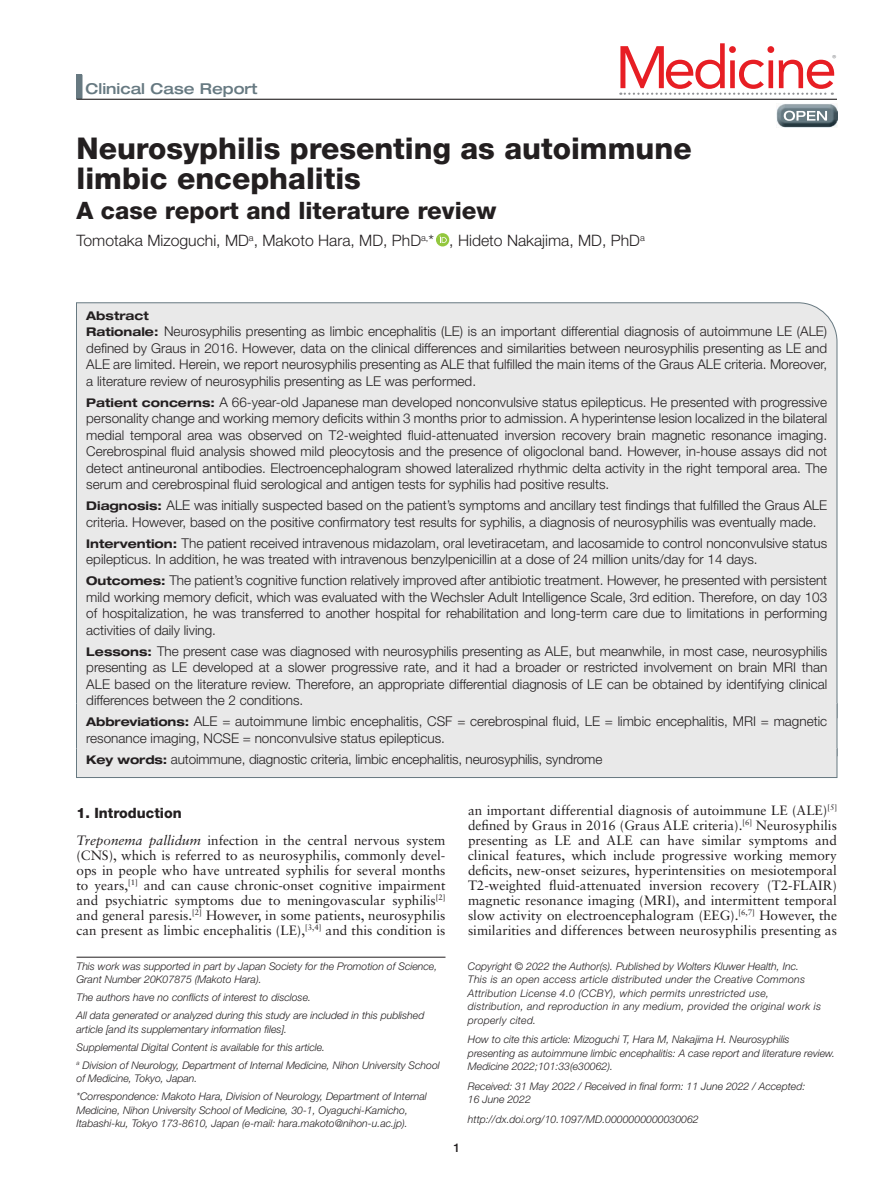
<style>
.page{position:relative;width:891px;height:1188px;background:#fff}
.page>*{position:absolute;margin:0;border:0;box-sizing:border-box;transform-origin:0 0}
.t1{font:59.4px "Avenir";letter-spacing:-.06em;color:#e71e24}
.t2{font:800 30px/30px "Helvetica Neue LT Std";color:#231f20}
.t3{font:800 24px "Helvetica Neue LT Std";color:#231f20}
.t4{font:300 15.75px "Helvetica Neue LT Std";color:#231f20}
.t5{font:500 expanded 15px "Helvetica Neue LT Std";color:#667981}
.t6{font:800 14.25px "Helvetica Neue LT Std";color:#231f20}
.t7{font:300 13.5px/16.5px "Helvetica Neue LT Std";color:#231f20;text-align:justify}
.t8{font:13.5px/15px "Sabon LT Std";color:#231f20;text-align:justify}
.t9{font:700 expanded 12px "Helvetica Neue LT Std";color:#231f20}
.t10{font:500 12px "Helvetica Neue LT Std";color:#231f20}
.t11{font:italic 300 10.5px/13.5px "Helvetica Neue LT Std";color:#231f20}
.t12{font:italic 300 10.5px/13.5px "Helvetica Neue LT Std";letter-spacing:.025em;color:#231f20}
.t13{font:500 10.35px "Akzidenz Grotesk BE";color:#909295}
.s1{font-weight:700;font-stretch:expanded;font-size:12px}
.s2{font-style:italic}
</style>
<div class="page">
<div style="left:76px;top:74px;width:6px;height:25px;background:#677981"></div>
<hr style="left:76px;top:99px;width:761px;height:1px;background:#231f20">
<img style="left:776px;top:104px;width:61px;height:24px">
<svg style="left:784px;top:111px;width:43px;height:10px"></svg>
<svg style="left:620px;top:93px;width:213px;height:2px"></svg>
<div style="left:76px;top:302px;width:762px;height:417px;background:#e9e9e9"></div>
<div style="left:76px;top:703px;width:761px;height:54px;background:#e9e9e9"></div>
<div style="left:76px;top:748px;width:761px;height:30px;background:#e9e9e9"></div>
<div style="left:76px;top:748px;width:761px;height:30px;border:1px solid #677981"></div>
<div style="left:436px;top:233px;width:13px;height:13px;background:#93c73e;border-radius:50%"></div>
<svg style="left:440px;top:236px;width:7px;height:7px"></svg>
<hr style="left:76px;top:957px;width:370px;height:1px;background:#231f20">
<p class="t5" style="left:86px;top:80px;width:174px">Clinical Case Report</p>
<h1 class="t1" style="left:615px;top:33px;width:223px">Medicine</h1>
<p class="t13" style="left:832px;top:52px;width:6px">®</p>
<h2 class="t2" style="left:76px;top:134px;width:617px">Neurosyphilis presenting as autoimmune limbic encephalitis</h2>
<h3 class="t3" style="left:76px;top:197px;width:422px">A case report and literature review</h3>
<p class="t4" style="left:76px;top:231px;width:570px">Tomotaka Mizoguchi, MD<sup>a</sup>, Makoto Hara, MD, PhD<sup>a,</sup>* , Hideto Nakajima, MD, PhD<sup>a</sup></p>
<p class="t9" style="left:86px;top:308px;width:64px">Abstract</p>
<p class="t7" style="left:86px;top:323px;width:743px"><span class="s1">Rationale:</span> Neurosyphilis presenting as limbic encephalitis (LE) is an important differential diagnosis of autoimmune LE (ALE) defined by Graus in 2016. However, data on the clinical differences and similarities between neurosyphilis presenting as LE and ALE are limited. Herein, we report neurosyphilis presenting as ALE that fulfilled the main items of the Graus ALE criteria. Moreover, a literature review of neurosyphilis presenting as LE was performed.</p>
<p class="t7" style="left:86px;top:394px;width:743px"><span class="s1">Patient concerns:</span> A 66-year-old Japanese man developed nonconvulsive status epilepticus. He presented with progressive personality change and working memory deficits within 3 months prior to admission. A hyperintense lesion localized in the bilateral medial temporal area was observed on T2-weighted fluid-attenuated inversion recovery brain magnetic resonance imaging.<br>Cerebrospinal fluid analysis showed mild pleocytosis and the presence of oligoclonal band. However, in-house assays did not detect antineuronal antibodies. Electroencephalogram showed lateralized rhythmic delta activity in the right temporal area. The serum and cerebrospinal fluid serological and antigen tests for syphilis had positive results.</p>
<p class="t7" style="left:86px;top:497px;width:743px"><span class="s1">Diagnosis:</span> ALE was initially suspected based on the patient’s symptoms and ancillary test findings that fulfilled the Graus ALE criteria. However, based on the positive confirmatory test results for syphilis, a diagnosis of neurosyphilis was eventually made.</p>
<p class="t7" style="left:86px;top:535px;width:743px"><span class="s1">Intervention:</span> The patient received intravenous midazolam, oral levetiracetam, and lacosamide to control nonconvulsive status epilepticus. In addition, he was treated with intravenous benzylpenicillin at a dose of 24 million units/day for 14 days.</p>
<p class="t7" style="left:86px;top:572px;width:743px"><span class="s1">Outcomes:</span> The patient’s cognitive function relatively improved after antibiotic treatment. However, he presented with persistent mild working memory deficit, which was evaluated with the Wechsler Adult Intelligence Scale, 3rd edition. Therefore, on day 103 of hospitalization, he was transferred to another hospital for rehabilitation and long-term care due to limitations in performing activities of daily living.</p>
<p class="t7" style="left:86px;top:643px;width:743px"><span class="s1">Lessons:</span> The present case was diagnosed with neurosyphilis presenting as ALE, but meanwhile, in most case, neurosyphilis presenting as LE developed at a slower progressive rate, and it had a broader or restricted involvement on brain MRI than ALE based on the literature review. Therefore, an appropriate differential diagnosis of LE can be obtained by identifying clinical differences between the 2 conditions.</p>
<p class="t7" style="left:86px;top:713px;width:742px"><span class="s1">Abbreviations:</span> ALE = autoimmune limbic encephalitis, CSF = cerebrospinal fluid, LE = limbic encephalitis, MRI = magnetic resonance imaging, NCSE = nonconvulsive status epilepticus.</p>
<p class="t7" style="left:86px;top:751px;width:518px"><span class="s1">Key words:</span> autoimmune, diagnostic criteria, limbic encephalitis, neurosyphilis, syndrome</p>
<p class="t6" style="left:76px;top:804px;width:107px">1. Introduction</p>
<p class="t8" style="left:76px;top:833px;width:371px"><span class="s2">Treponema pallidum</span> infection in the central nervous system (CNS), which is referred to as neurosyphilis, commonly devel&shy;ops in people who have untreated syphilis for several months to years,<sup>[1]</sup> and can cause chronic-onset cognitive impairment and psychiatric symptoms due to meningovascular syphilis<sup>[2] </sup>and general paresis.<sup>[2]</sup> However, in some patients, neurosyphilis can present as limbic encephalitis (LE),<sup>[3,4]</sup> and this condition is</p>
<p class="t11" style="left:76px;top:959px;width:362px">This work was supported in part by Japan Society for the Promotion of Science,<br>Grant Number 20K07875 (Makoto Hara).</p>
<p class="t11" style="left:76px;top:988px;width:349px;line-height:18px">The authors have no conflicts of interest to disclose.<br>All data generated or analyzed during this study are included in this published</p>
<p class="t11" style="left:76px;top:1020px;width:365px;line-height:18px">article [and its supplementary information files].<br>Supplemental Digital Content is available for this article.<br><sup>a</sup> Division of Neurology, Department of Internal Medicine, Nihon University School</p>
<p class="t11" style="left:76px;top:1069px;width:352px;line-height:18px">of Medicine, Tokyo, Japan.<br>*Correspondence: Makoto Hara, Division of Neurology, Department of Internal</p>
<p class="t11" style="left:76px;top:1103px;width:333px">Medicine, Nihon University School of Medicine, 30-1, Oyaguchi-Kamicho,<br>Itabashi-ku, Tokyo 173-8610, Japan (e-mail: hara.makoto@nihon-u.ac.jp).</p>
<p class="t10" style="left:453px;top:1140px;width:8px">1</p>
<p class="t8" style="left:468px;top:803px;width:371px">an important differential diagnosis of autoimmune LE (ALE)<sup>[5] </sup>defined by Graus in 2016 (Graus ALE criteria).<sup>[6]</sup> Neurosyphilis presenting as LE and ALE can have similar symptoms and clinical features, which include progressive working memory deficits, new-onset seizures, hyperintensities on mesiotemporal T2-weighted fluid-attenuated inversion recovery (T2-FLAIR) magnetic resonance imaging (MRI), and intermittent temporal slow activity on electroencephalogram (EEG).<sup>[6,7]</sup> However, the similarities and differences between neurosyphilis presenting as</p>
<p class="t12" style="left:468px;top:959px;width:355px">Copyright © 2022 the Author(s). Published by Wolters Kluwer Health, Inc.<br>This is an open access article distributed under the Creative Commons Attribution License 4.0 (CCBY), which permits unrestricted use, distribution, and reproduction in any medium, provided the original work is properly cited.</p>
<p class="t11" style="left:468px;top:1032px;width:369px">How to cite this article: Mizoguchi T, Hara M, Nakajima H. Neurosyphilis presenting as autoimmune limbic encephalitis: A case report and literature review.<br>Medicine 2022;101:33(e30062).</p>
<p class="t11" style="left:468px;top:1079px;width:339px">Received: 31 May 2022 / Received in final form: 11 June 2022 / Accepted:<br>16 June 2022</p>
<p class="t11" style="left:468px;top:1112px;width:232px">http://dx.doi.org/10.1097/MD.0000000000030062</p>
</div>
